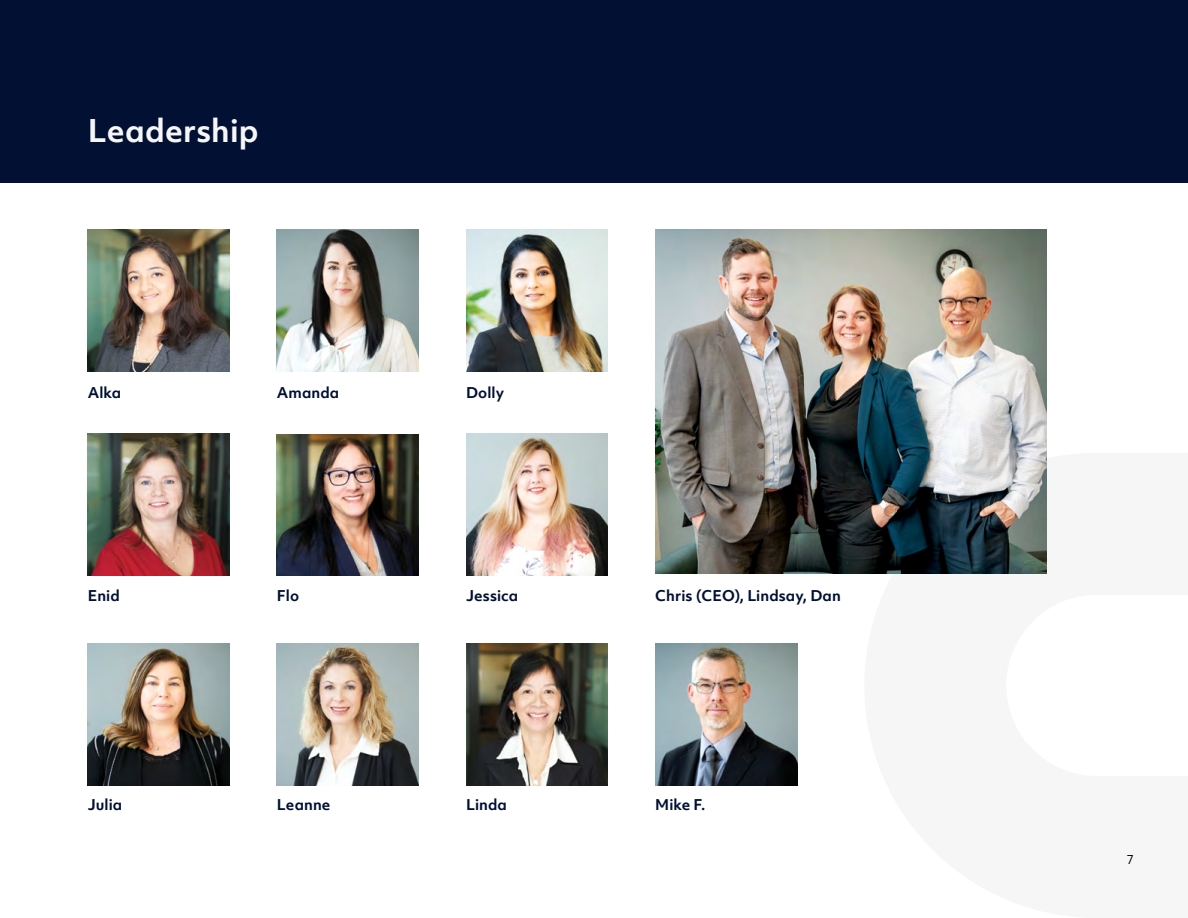
<style>
.page{position:relative;width:1188px;height:918px;background:#fff}
.page>*{position:absolute;margin:0;border:0;box-sizing:border-box;transform-origin:0 0}
.Objektiv_Body_Text{font:700 30px "Objektiv Mk 1";letter-spacing:.005em;color:#f6f6f6}
.Board_of_Directors_N{font:700 14.25px "Objektiv Mk 1";letter-spacing:.005em;color:#011033}
.Page_Header_Footer{font:12px "Objektiv Mk 1";color:#000}
</style>
<div class="page">
<div style="left:0;top:0;width:1188px;height:182px;background:#011033"></div>
<img style="left:88px;top:230px;width:142px;height:141px">
<img style="left:466px;top:434px;width:142px;height:142px">
<img style="left:88px;top:434px;width:142px;height:142px">
<img style="left:466px;top:644px;width:142px;height:141px">
<img style="left:277px;top:644px;width:142px;height:141px">
<img style="left:277px;top:230px;width:142px;height:141px">
<img style="left:466px;top:230px;width:142px;height:141px">
<img style="left:88px;top:644px;width:142px;height:141px">
<img style="left:277px;top:434px;width:142px;height:142px">
<img style="left:655px;top:644px;width:142px;height:141px">
<img style="left:655px;top:230px;width:391px;height:344px">
<hr style="left:1095px;top:914px;width:93px;height:4px;background:#f6f6f6">
<p class="Objektiv_Body_Text" style="left:88px;top:109px;width:172px">Leadership</p>
<p class="Board_of_Directors_N" style="left:88px;top:383px;width:35px">Alka</p>
<p class="Board_of_Directors_N" style="left:277px;top:383px;width:64px">Amanda</p>
<p class="Board_of_Directors_N" style="left:466px;top:383px;width:40px">Dolly</p>
<p class="Board_of_Directors_N" style="left:277px;top:585px;width:24px">Flo</p>
<p class="Board_of_Directors_N" style="left:655px;top:585px;width:187px">Chris (CEO), Lindsay, Dan</p>
<p class="Board_of_Directors_N" style="left:88px;top:585px;width:34px">Enid</p>
<p class="Board_of_Directors_N" style="left:466px;top:585px;width:54px">Jessica</p>
<p class="Board_of_Directors_N" style="left:88px;top:795px;width:36px">Julia</p>
<p class="Board_of_Directors_N" style="left:277px;top:795px;width:55px">Leanne</p>
<p class="Board_of_Directors_N" style="left:466px;top:795px;width:42px">Linda</p>
<p class="Board_of_Directors_N" style="left:655px;top:795px;width:52px">Mike F.</p>
<p class="Page_Header_Footer" style="left:1127px;top:851px;width:9px">7</p>
</div>
